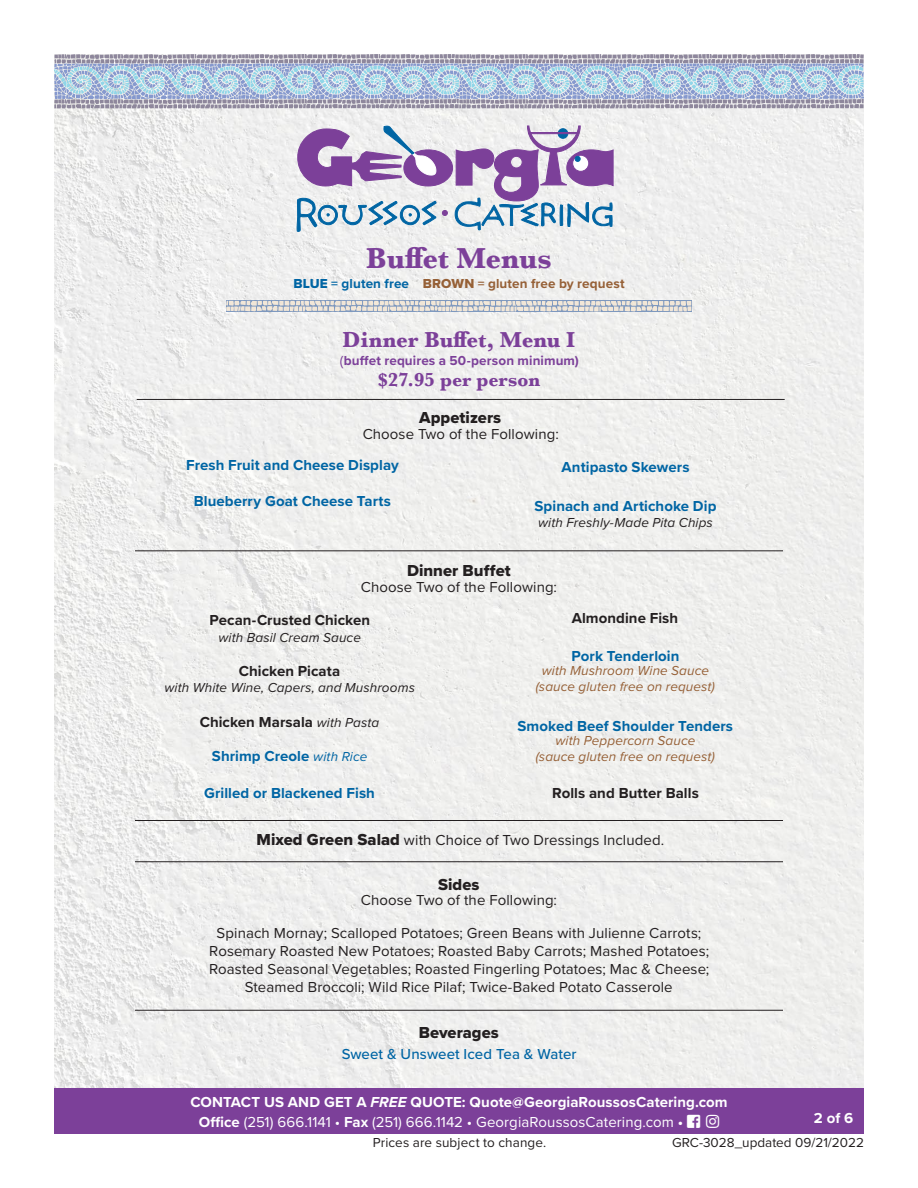
<style>
.page{position:relative;width:918px;height:1188px;background:#fff}
.page>*{position:absolute;margin:0;border:0;box-sizing:border-box;transform-origin:0 0}
.t1{font:700 30px "Baskerville";letter-spacing:-.005em;color:#7c4099}
.menu_title{font:700 22.5px "Baskerville";color:#7c4099}
.menu_title-2{font:700 19.5px "Baskerville";color:#7c4099}
.menu_titles_XTRA_BOL{font:16.5px "Proxima Nova Extrabld";letter-spacing:.005em;color:#231f20}
.menu_list{font:16.5px "Proxima Nova Extrabld";color:#231f20}
.menu_list-2{font:15px "Proxima Nova";letter-spacing:.005em;color:#231f20}
.t2{font:700 15px/19.5px "Proxima Nova";letter-spacing:.005em;color:#fff;text-align:center}
.menu_titles_XTRA_BOL-2{font:15px "Proxima Nova";letter-spacing:.005em;color:#231f20}
.menu_list_-BLUE_GF{font:700 15px "Proxima Nova";letter-spacing:.005em;color:#0065a4}
.menu_list_BOLD{font:700 15px "Proxima Nova";letter-spacing:.005em;color:#231f20}
.menu_list-3{font:700 15px "Proxima Nova";letter-spacing:.005em;color:#0065a4}
.menu_list-4{font:500 15px "Proxima Nova";letter-spacing:.005em;color:#0065a4}
.menu_list-5{font:italic 13.5px "Proxima Nova";letter-spacing:.01em;color:#966036}
.menu_list_-sub_ITALI{font:italic 13.5px "Proxima Nova";letter-spacing:.01em;color:#231f20}
.t3{font:13.5px "Proxima Nova";color:#231f20}
.t4{font:700 13.5px "Proxima Nova";letter-spacing:.005em;color:#966036}
.menu_title-3{font:700 13.5px "Proxima Nova";letter-spacing:.005em;color:#7c4099}
.s1{font-family:"Proxima Nova Extrabld";font-weight:400;color:#0065a4}
.s2{color:#0065a4}
.s3{font-family:"Proxima Nova Extrabld";font-weight:400}
.s4{font-family:"Baskerville"}
.s5{font-weight:400;font-style:italic;font-size:13.5px}
.s6{font-family:"Proxima Nova Extrabld";font-size:16.5px}
.s7{font-style:italic}
.s8{font-weight:400}
.s9{font-weight:600}
</style>
<div class="page">
<img style="left:54px;top:108px;width:810px;height:980px">
<div style="left:54px;top:1088px;width:810px;height:46px;background:#7c4099"></div>
<svg style="left:54px;top:54px;width:810px;height:54px;background:#afbdd2"></svg>
<svg style="left:297px;top:124px;width:317px;height:108px"></svg>
<svg style="left:226px;top:300px;width:465px;height:1px"></svg>
<svg style="left:226px;top:301px;width:465px;height:11px;background:#c9cbce"></svg>
<hr style="left:137px;top:399px;width:648px;height:1px;background:#231f20">
<hr style="left:135px;top:551px;width:648px;height:1px;background:#231f20">
<hr style="left:135px;top:820px;width:648px;height:1px;background:#231f20">
<hr style="left:135px;top:861px;width:648px;height:1px;background:#231f20">
<hr style="left:135px;top:1010px;width:648px;height:1px;background:#231f20">
<h1 class="t1" style="left:366px;top:237px;width:187px">Buffet Menus</h1>
<p class="t4" style="left:293px;top:274px;width:333px"><span class="s1">BLUE</span> <span class="s2">= gluten free</span> <span class="s3">BROWN</span> = gluten free by request</p>
<p class="menu_title" style="left:343px;top:324px;width:234px">Dinner Buffet, Menu I</p>
<p class="menu_title-3" style="left:339px;top:351px;width:241px"><span class="s4">(</span>buffet requires a 50-person minimum)</p>
<p class="menu_title-2" style="left:378px;top:366px;width:164px">$27.95 per person</p>
<p class="menu_titles_XTRA_BOL" style="left:419px;top:405px;width:84px">Appetizers</p>
<p class="menu_titles_XTRA_BOL-2" style="left:363px;top:423px;width:198px">Choose Two of the Following:</p>
<p class="menu_list_-BLUE_GF" style="left:186px;top:454px;width:214px">Fresh Fruit and Cheese Display</p>
<p class="menu_list_-BLUE_GF" style="left:194px;top:490px;width:199px">Blueberry Goat Cheese Tarts</p>
<p class="menu_list_-BLUE_GF" style="left:562px;top:455px;width:129px">Antipasto Skewers</p>
<p class="menu_list_-BLUE_GF" style="left:535px;top:494px;width:183px">Spinach and Artichoke Dip</p>
<p class="menu_list_-sub_ITALI" style="left:538px;top:512px;width:176px">with Freshly-Made Pita Chips</p>
<p class="menu_titles_XTRA_BOL" style="left:407px;top:558px;width:105px">Dinner Buffet</p>
<p class="menu_titles_XTRA_BOL-2" style="left:361px;top:575px;width:198px">Choose Two of the Following:</p>
<p class="menu_list_BOLD" style="left:209px;top:609px;width:162px">Pecan-Crusted Chicken</p>
<p class="menu_list_-sub_ITALI" style="left:219px;top:627px;width:144px">with Basil Cream Sauce</p>
<p class="menu_list_BOLD" style="left:239px;top:660px;width:103px">Chicken Picata</p>
<p class="menu_list_-sub_ITALI" style="left:165px;top:678px;width:252px">with White Wine, Capers, and Mushrooms</p>
<p class="menu_list_BOLD" style="left:200px;top:710px;width:181px">Chicken Marsala <span class="s5">with Pasta</span></p>
<p class="menu_list_-BLUE_GF" style="left:212px;top:745px;width:157px">Shrimp Creole <span class="s5">with Rice</span></p>
<p class="menu_list-3" style="left:204px;top:782px;width:172px">Grilled or Blackened Fish</p>
<p class="menu_list_BOLD" style="left:572px;top:607px;width:108px">Almondine Fish</p>
<p class="menu_list-3" style="left:572px;top:644px;width:109px">Pork Tenderloin</p>
<p class="menu_list-5" style="left:542px;top:660px;width:169px">with Mushroom Wine Sauce</p>
<p class="menu_list-5" style="left:536px;top:677px;width:181px">(sauce gluten free on request)</p>
<p class="menu_list-3" style="left:518px;top:715px;width:217px">Smoked Beef Shoulder Tenders</p>
<p class="menu_list-5" style="left:555px;top:730px;width:141px">with Peppercorn Sauce</p>
<p class="menu_list-5" style="left:536px;top:747px;width:181px">(sauce gluten free on request)</p>
<p class="menu_list_BOLD" style="left:552px;top:782px;width:148px">Rolls and Butter Balls</p>
<p class="menu_titles_XTRA_BOL-2" style="left:257px;top:829px;width:409px"><span class="s6">Mixed Green Salad</span> with Choice of Two Dressings Included.</p>
<p class="menu_titles_XTRA_BOL" style="left:438px;top:872px;width:43px">Sides</p>
<p class="menu_titles_XTRA_BOL-2" style="left:361px;top:889px;width:198px">Choose Two of the Following:</p>
<p class="menu_list-2" style="left:217px;top:922px;width:486px">Spinach Mornay; Scalloped Potatoes; Green Beans with Julienne Carrots;</p>
<p class="menu_list-2" style="left:209px;top:940px;width:501px">Rosemary Roasted New Potatoes; Roasted Baby Carrots; Mashed Potatoes;</p>
<p class="menu_list-2" style="left:209px;top:958px;width:502px">Roasted Seasonal Vegetables; Roasted Fingerling Potatoes; Mac &amp; Cheese;</p>
<p class="menu_list-2" style="left:245px;top:976px;width:429px">Steamed Broccoli; Wild Rice Pilaf; Twice-Baked Potato Casserole</p>
<p class="menu_list" style="left:419px;top:1020px;width:81px">Beverages</p>
<p class="menu_list-4" style="left:342px;top:1043px;width:236px">Sweet &amp; Unsweet Iced Tea &amp; Water</p>
<p class="t2" style="left:190px;top:1092px;width:539px">CONTACT US AND GET A <span class="s7">FREE</span> QUOTE: Quote@GeorgiaRoussosCatering.com<br>Office <span class="s8">(251) 666.1141 •</span> Fax <span class="s8">(251) 666.1142 • GeorgiaRoussosCatering.com</span> <span class="s9">•</span> □□▲❑◆ ■▲▼</p>
<p class="t2" style="left:814px;top:1108px;width:41px">2 of 6</p>
<p class="t3" style="left:373px;top:1132px;width:175px">Prices are subject to change.</p>
<p class="t3" style="left:672px;top:1132px;width:193px">GRC-3028_updated 09/21/2022</p>
</div>
